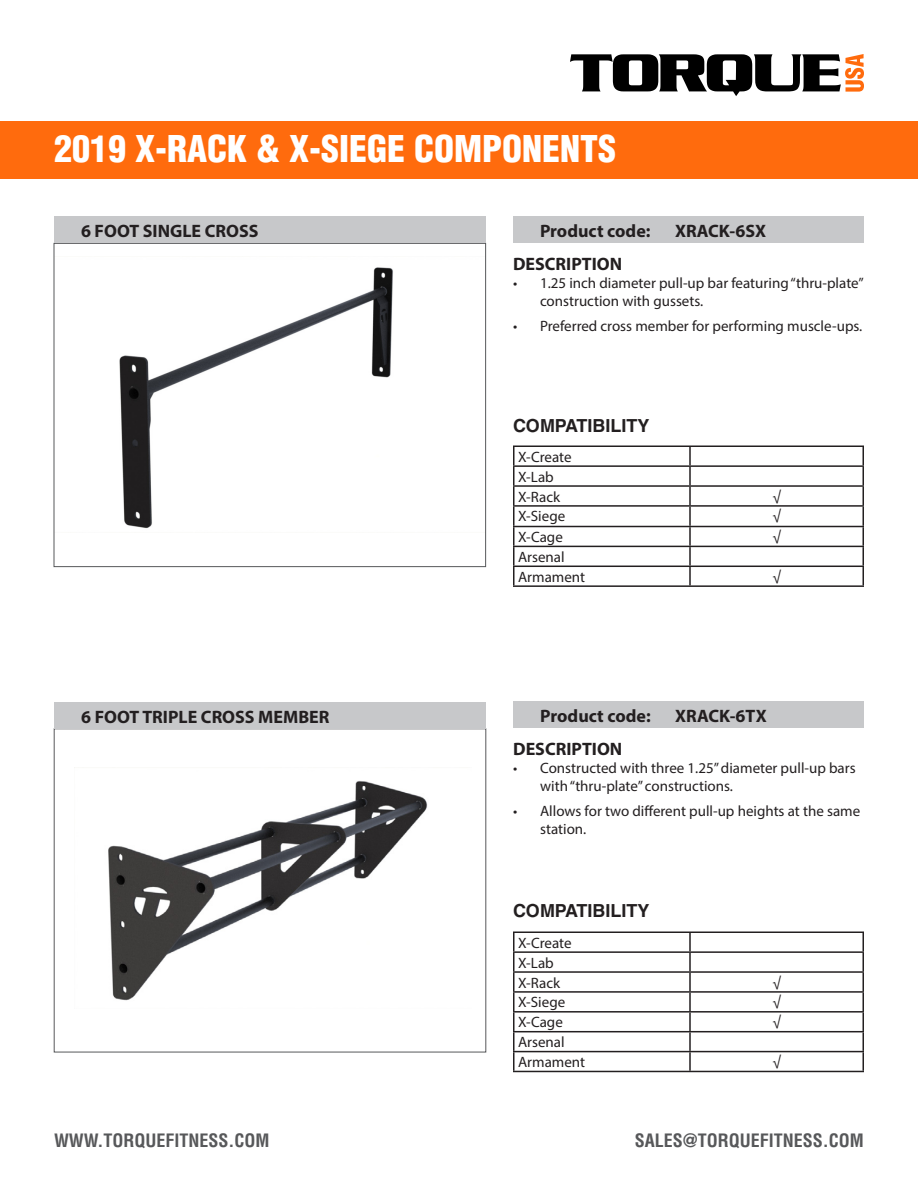
<style>
.page{position:relative;width:918px;height:1188px;background:#fff}
.page>*{position:absolute;margin:0;border:0;box-sizing:border-box;transform-origin:0 0}
.t1{font:900 condensed 36px "Helvetica LT Std";color:#fff}
.t2{font:700 18px "Myriad Pro";color:#231f20}
.t3{font:700 condensed 18px "Helvetica LT Std";color:#57585a}
.t4{font:700 18px "Helvetica LT Std";color:#231f20}
.t5{font:15px/18px "Myriad Pro";color:#231f20}
</style>
<div class="page">
<img style="left:119px;top:267px;width:274px;height:262px">
<div style="left:54px;top:243px;width:432px;height:324px;border:1px solid #57585a"></div>
<div style="left:0;top:122px;width:918px;height:57px;background:#ff6b0d"></div>
<svg style="left:570px;top:54px;width:294px;height:42px"></svg>
<hr style="left:513px;top:446px;width:177px;height:1px;background:#231f20">
<hr style="left:690px;top:446px;width:174px;height:1px;background:#231f20">
<hr style="left:513px;top:465px;width:177px;height:2px;background:#231f20">
<hr style="left:690px;top:465px;width:174px;height:2px;background:#231f20">
<hr style="left:513px;top:485px;width:177px;height:2px;background:#231f20">
<hr style="left:690px;top:485px;width:174px;height:2px;background:#231f20">
<hr style="left:513px;top:505px;width:177px;height:2px;background:#231f20">
<hr style="left:690px;top:505px;width:174px;height:2px;background:#231f20">
<hr style="left:513px;top:526px;width:177px;height:1px;background:#231f20">
<hr style="left:690px;top:526px;width:174px;height:1px;background:#231f20">
<hr style="left:513px;top:546px;width:177px;height:1px;background:#231f20">
<hr style="left:690px;top:546px;width:174px;height:1px;background:#231f20">
<hr style="left:513px;top:566px;width:177px;height:1px;background:#231f20">
<svg style="left:513px;top:447px;width:1px;height:138px"></svg>
<hr style="left:690px;top:566px;width:174px;height:1px;background:#231f20">
<svg style="left:689px;top:447px;width:2px;height:138px"></svg>
<svg style="left:862px;top:447px;width:2px;height:138px"></svg>
<hr style="left:513px;top:585px;width:177px;height:2px;background:#231f20">
<hr style="left:690px;top:585px;width:174px;height:2px;background:#231f20">
<div style="left:513px;top:216px;width:351px;height:27px;background:#c7c8ca"></div>
<div style="left:54px;top:216px;width:432px;height:27px;background:#c7c8ca"></div>
<hr style="left:513px;top:932px;width:177px;height:1px;background:#231f20">
<hr style="left:690px;top:932px;width:174px;height:1px;background:#231f20">
<hr style="left:513px;top:951px;width:177px;height:2px;background:#231f20">
<hr style="left:690px;top:951px;width:174px;height:2px;background:#231f20">
<hr style="left:513px;top:971px;width:177px;height:2px;background:#231f20">
<hr style="left:690px;top:971px;width:174px;height:2px;background:#231f20">
<hr style="left:513px;top:991px;width:177px;height:2px;background:#231f20">
<hr style="left:690px;top:991px;width:174px;height:2px;background:#231f20">
<hr style="left:513px;top:1011px;width:177px;height:2px;background:#231f20">
<hr style="left:690px;top:1011px;width:174px;height:2px;background:#231f20">
<hr style="left:513px;top:1031px;width:177px;height:1px;background:#231f20">
<hr style="left:690px;top:1031px;width:174px;height:1px;background:#231f20">
<hr style="left:513px;top:1051px;width:177px;height:1px;background:#231f20">
<svg style="left:513px;top:933px;width:1px;height:138px"></svg>
<hr style="left:690px;top:1051px;width:174px;height:1px;background:#231f20">
<svg style="left:689px;top:933px;width:2px;height:138px"></svg>
<svg style="left:862px;top:933px;width:2px;height:138px"></svg>
<hr style="left:513px;top:1071px;width:177px;height:1px;background:#231f20">
<hr style="left:690px;top:1071px;width:174px;height:1px;background:#231f20">
<img style="left:108px;top:781px;width:320px;height:220px">
<div style="left:513px;top:701px;width:351px;height:27px;background:#c7c8ca"></div>
<div style="left:54px;top:702px;width:432px;height:27px;background:#c7c8ca"></div>
<h1 class="t1" style="left:54px;top:126px;width:564px">2019 X-RACK &amp; X-SIEGE COMPONENTS</h1>
<p class="t2" style="left:81px;top:219px;width:179px">6 FOOT SINGLE CROSS</p>
<p class="t2" style="left:81px;top:705px;width:250px">6 FOOT TRIPLE CROSS MEMBER</p>
<p class="t2" style="left:540px;top:219px;width:112px">Product code:</p>
<p class="t2" style="left:675px;top:219px;width:93px">XRACK-6SX</p>
<p class="t2" style="left:513px;top:252px;width:111px">DESCRIPTION</p>
<p class="t5" style="left:540px;top:274px;width:325px;text-indent:-27px">• 1.25 inch diameter pull-up bar featuring “thru-plate” construction with gussets.</p>
<p class="t5" style="left:513px;top:316px;width:351px">• Preferred cross member for performing muscle-ups.</p>
<p class="t4" style="left:513px;top:415px;width:138px">COMPATIBILITY</p>
<p class="t5" style="left:518px;top:448px;width:55px">X-Create</p>
<p class="t5" style="left:518px;top:467px;width:37px">X-Lab</p>
<p class="t5" style="left:518px;top:487px;width:44px">X-Rack</p>
<p class="t5" style="left:772px;top:487px;width:10px">√</p>
<p class="t5" style="left:518px;top:507px;width:49px">X-Siege</p>
<p class="t5" style="left:772px;top:507px;width:10px">√</p>
<p class="t5" style="left:518px;top:528px;width:46px">X-Cage</p>
<p class="t5" style="left:772px;top:528px;width:10px">√</p>
<p class="t5" style="left:518px;top:548px;width:48px">Arsenal</p>
<p class="t5" style="left:518px;top:568px;width:69px">Armament</p>
<p class="t5" style="left:772px;top:568px;width:10px">√</p>
<p class="t2" style="left:540px;top:705px;width:112px">Product code:</p>
<p class="t2" style="left:675px;top:705px;width:93px">XRACK-6TX</p>
<p class="t2" style="left:513px;top:738px;width:111px">DESCRIPTION</p>
<p class="t5" style="left:540px;top:759px;width:317px;text-indent:-27px">• Constructed with three 1.25” diameter pull-up bars with “thru-plate” constructions.</p>
<p class="t5" style="left:540px;top:802px;width:322px;text-indent:-27px">• Allows for two different pull-up heights at the same station.</p>
<p class="t4" style="left:513px;top:900px;width:138px">COMPATIBILITY</p>
<p class="t5" style="left:518px;top:934px;width:55px">X-Create</p>
<p class="t5" style="left:518px;top:953px;width:37px">X-Lab</p>
<p class="t5" style="left:518px;top:973px;width:44px">X-Rack</p>
<p class="t5" style="left:772px;top:973px;width:10px">√</p>
<p class="t5" style="left:518px;top:993px;width:49px">X-Siege</p>
<p class="t5" style="left:772px;top:993px;width:10px">√</p>
<p class="t5" style="left:518px;top:1013px;width:46px">X-Cage</p>
<p class="t5" style="left:772px;top:1013px;width:10px">√</p>
<p class="t5" style="left:518px;top:1033px;width:48px">Arsenal</p>
<p class="t5" style="left:518px;top:1053px;width:69px">Armament</p>
<p class="t5" style="left:772px;top:1053px;width:10px">√</p>
<p class="t3" style="left:54px;top:1129px;width:217px">WWW.TORQUEFITNESS.COM</p>
<p class="t3" style="left:635px;top:1129px;width:231px">SALES@TORQUEFITNESS.COM</p>
</div>
